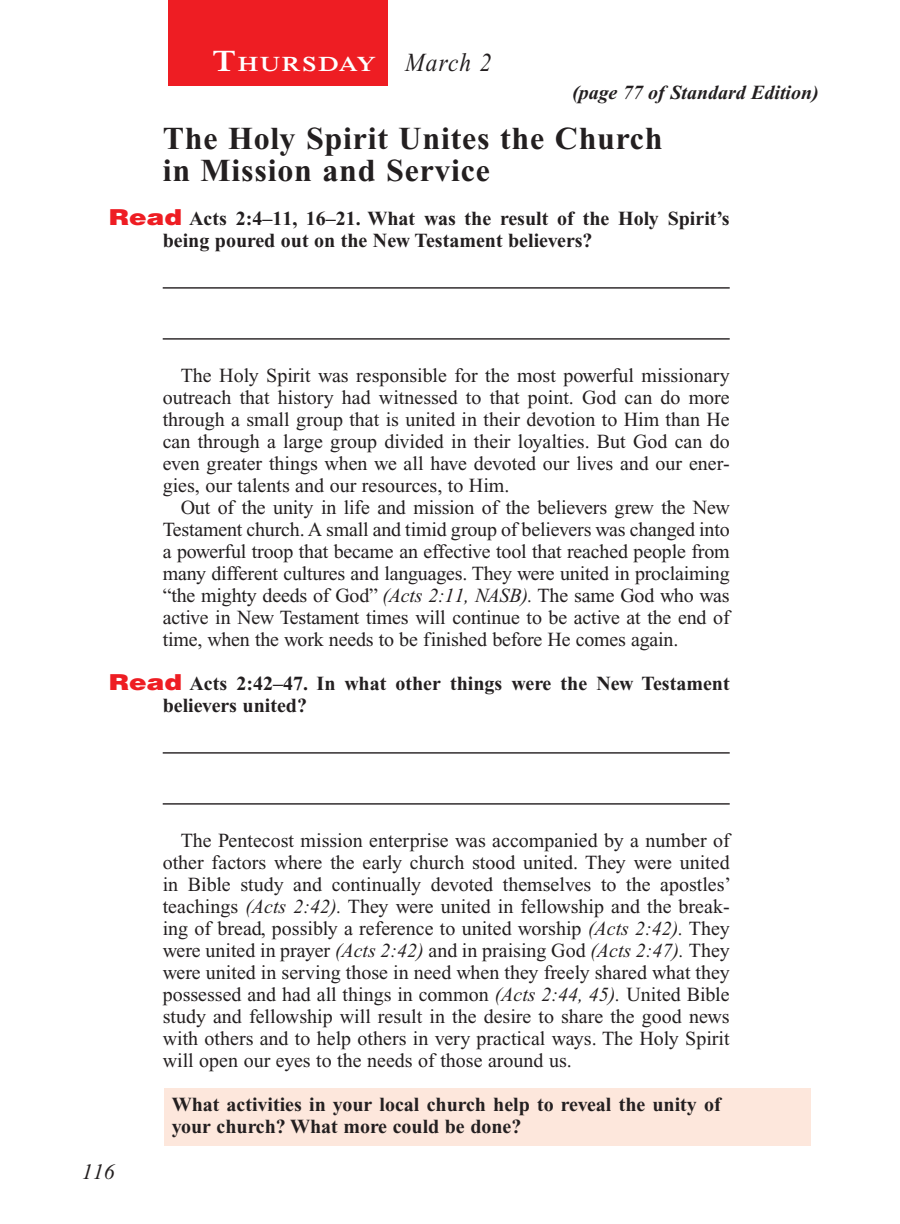
<style>
.page{position:relative;width:900px;height:1224px;background:#fff}
.page>*{position:absolute;margin:0;border:0;box-sizing:border-box;transform-origin:0 0}
.Head{font:700 32px/32px "Times New Roman PS Std";letter-spacing:.025em;color:#231f20}
.Lesson_Dates{font:italic 26px "Times New Roman PS Std";letter-spacing:.045em;color:#231f20;scale:.9 1}
.t1{font:italic 22px "Times New Roman PS Std";color:#231f20}
.Daily_Header{font:600 21px "Times NRMT Std";letter-spacing:.07em;color:#fff;scale:1.1 1}
.Body{font:20px/22px "Times New Roman PS Std";letter-spacing:-.005em;color:#231f20;text-align:justify}
.Question_NO_SB{font:700 20px/22px "Times New Roman PS Std";color:#231f20}
.x-screened_box-text{font:700 20px/22px "Times New Roman PS Std";color:#231f20}
.Question{font:700 20px/22px "Times New Roman PS Std";color:#231f20}
.Page_from_SE{font:italic 700 20px "Times New Roman PS Std";color:#231f20}
.s1{font-size:30px}
.s2{font-family:"Helvetica LT Std";font-weight:900;font-size:22px;color:#ee1d23}
.s3{font-style:italic}
</style>
<div class="page">
<div style="left:168px;top:0;width:220px;height:85px;background:#ee1d23"></div>
<div style="left:165px;top:1089px;width:646px;height:57px;background:#fde7dc"></div>
<hr style="left:163px;top:287px;width:567px;height:2px;background:#231f20">
<hr style="left:163px;top:338px;width:567px;height:2px;background:#231f20">
<hr style="left:163px;top:752px;width:567px;height:2px;background:#231f20">
<hr style="left:163px;top:803px;width:567px;height:2px;background:#231f20">
<p class="Daily_Header" style="left:213px;top:52px;width:150px"><span class="s1">T</span>HURSDAY</p>
<p class="Lesson_Dates" style="left:405px;top:48px;width:97px">March 2</p>
<p class="Page_from_SE" style="left:572px;top:82px;width:248px">(page 77 of Standard Edition)</p>
<p class="Head" style="left:163px;top:122px;width:502px">The Holy Spirit Unites the Church in Mission and Service</p>
<p class="Question_NO_SB" style="left:163px;top:207px;width:568px;text-indent:-54px"><span class="s2">Read</span> Acts 2:4–11, 16–21. What was the result of the Holy Spirit’s being poured out on the New Testament believers?</p>
<p class="Body" style="left:163px;top:364px;width:569px;text-indent:18px">The Holy Spirit was responsible for the most powerful missionary outreach that history had witnessed to that point. God can do more through a small group that is united in their devotion to Him than He can through a large group divided in their loyalties. But God can do even greater things when we all have devoted our lives and our ener&shy;gies, our talents and our resources, to Him.</p>
<p class="Body" style="left:163px;top:496px;width:569px;text-align:left;text-indent:18px">Out of the unity in life and mission of the believers grew the New Testament church. A small and timid group of believers was changed into a powerful troop that became an effective tool that reached people from many different cultures and languages. They were united in proclaiming “the mighty deeds of God” <span class="s3">(Acts 2:11, NASB).</span> The same God who was active in New Testament times will continue to be active at the end of time, when the work needs to be finished before He comes again.</p>
<p class="Question" style="left:163px;top:672px;width:569px;text-indent:-54px"><span class="s2">Read</span> Acts 2:42–47. In what other things were the New Testament believers united?</p>
<p class="t1" style="left:82px;top:1160px;width:34px">116</p>
<p class="Body" style="left:163px;top:829px;width:570px;text-indent:18px">The Pentecost mission enterprise was accompanied by a number of other factors where the early church stood united. They were united in Bible study and continually devoted themselves to the apostles’ teachings <span class="s3">(Acts 2:42).</span> They were united in fellowship and the break&shy;ing of bread, possibly a reference to united worship <span class="s3">(Acts 2:42).</span> They were united in prayer <span class="s3">(Acts 2:42)</span> and in praising God <span class="s3">(Acts 2:47).</span> They were united in serving those in need when they freely shared what they possessed and had all things in common <span class="s3">(Acts 2:44, 45).</span> United Bible study and fellowship will result in the desire to share the good news with others and to help others in very practical ways. The Holy Spirit will open our eyes to the needs of those around us.</p>
<p class="x-screened_box-text" style="left:172px;top:1093px;width:551px">What activities in your local church help to reveal the unity of your church? What more could be done?</p>
</div>
